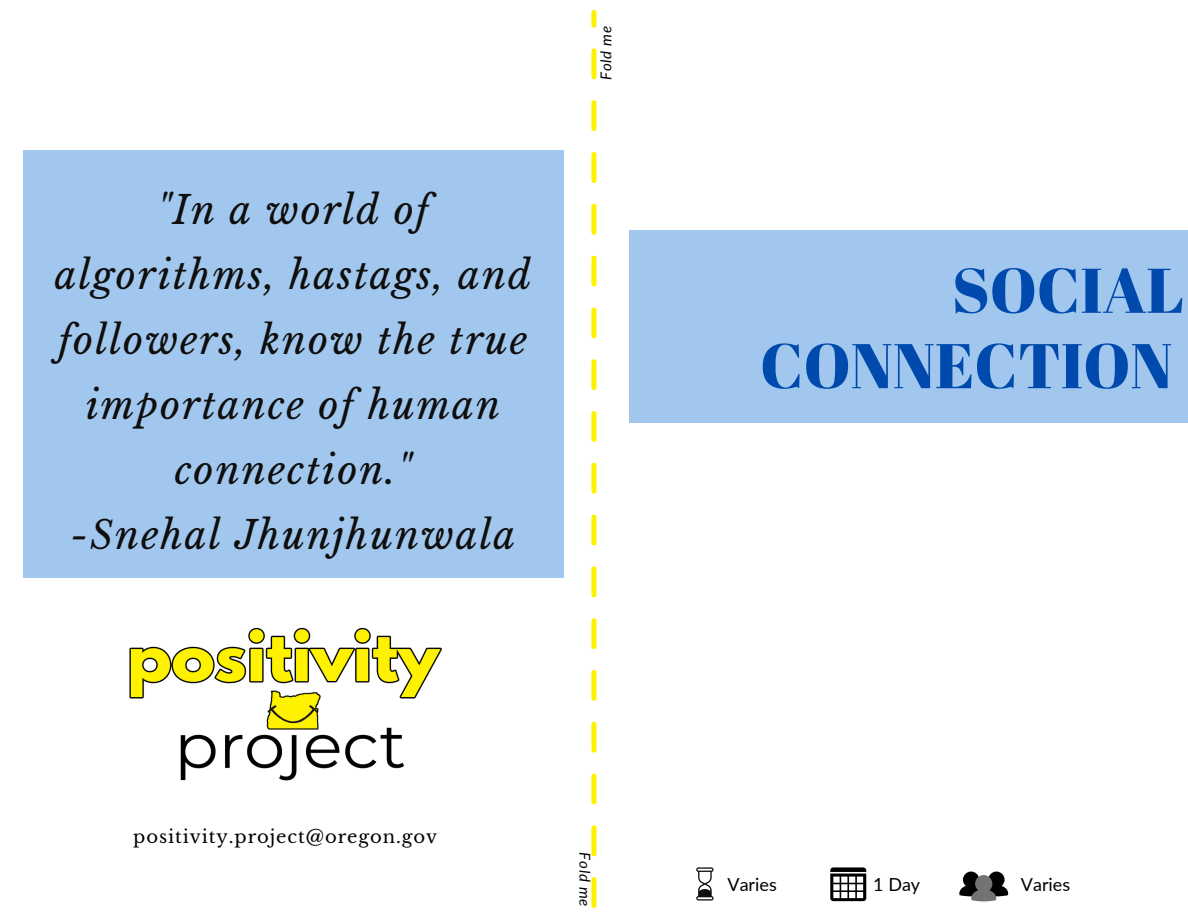
<style>
.page{position:relative;width:1188px;height:918px;background:#fff}
.page>*{position:absolute;margin:0;border:0;box-sizing:border-box;transform-origin:0 0}
.t1{font:63px/75.3px "Abril Fatface";color:#004aad;text-align:right}
.t2{font:italic 38.55px/64.9px "Libre Baskerville";letter-spacing:.05em;color:#0f0e0c;text-align:center}
.t3{font:18px "Libre Baskerville";letter-spacing:.05em;color:#000}
.t4{font:18px "Lato";color:#000}
.t5{font:italic 15px "Lato";letter-spacing:.05em;color:#000}
</style>
<div class="page">
<svg style="left:591px;top:48px;width:6px;height:860px"></svg>
<div style="left:591px;top:10px;width:6px;height:18px;background:#fff200;border-radius:3px"></div>
<div style="left:23px;top:150px;width:541px;height:427px;background:#a1c7ef"></div>
<div style="left:629px;top:230px;width:559px;height:193px;background:#a1c7ef"></div>
<img style="left:129px;top:627px;width:313px;height:154px">
<svg style="left:696px;top:867px;width:18px;height:34px"></svg>
<svg style="left:830px;top:867px;width:36px;height:34px"></svg>
<svg style="left:959px;top:872px;width:49px;height:29px"></svg>
<p class="t2" style="left:55px;top:178px;width:478px">"In a world of algorithms, hastags, and followers, know the true importance of human connection."<br>-Snehal Jhunjhunwala</p>
<p class="t5" style="left:597px;top:80px;width:56px;rotate:-90deg">Fold me</p>
<p class="t3" style="left:133px;top:826px;width:305px">positivity.project@oregon.gov</p>
<p class="t5" style="left:594px;top:852px;width:56px;rotate:90deg">Fold me</p>
<h1 class="t1" style="left:760px;top:251px;width:425px">SOCIAL<br>CONNECTION</h1>
<p class="t4" style="left:727px;top:873px;width:51px">Varies</p>
<p class="t4" style="left:873px;top:873px;width:48px">1 Day</p>
<p class="t4" style="left:1021px;top:873px;width:51px">Varies</p>
</div>
